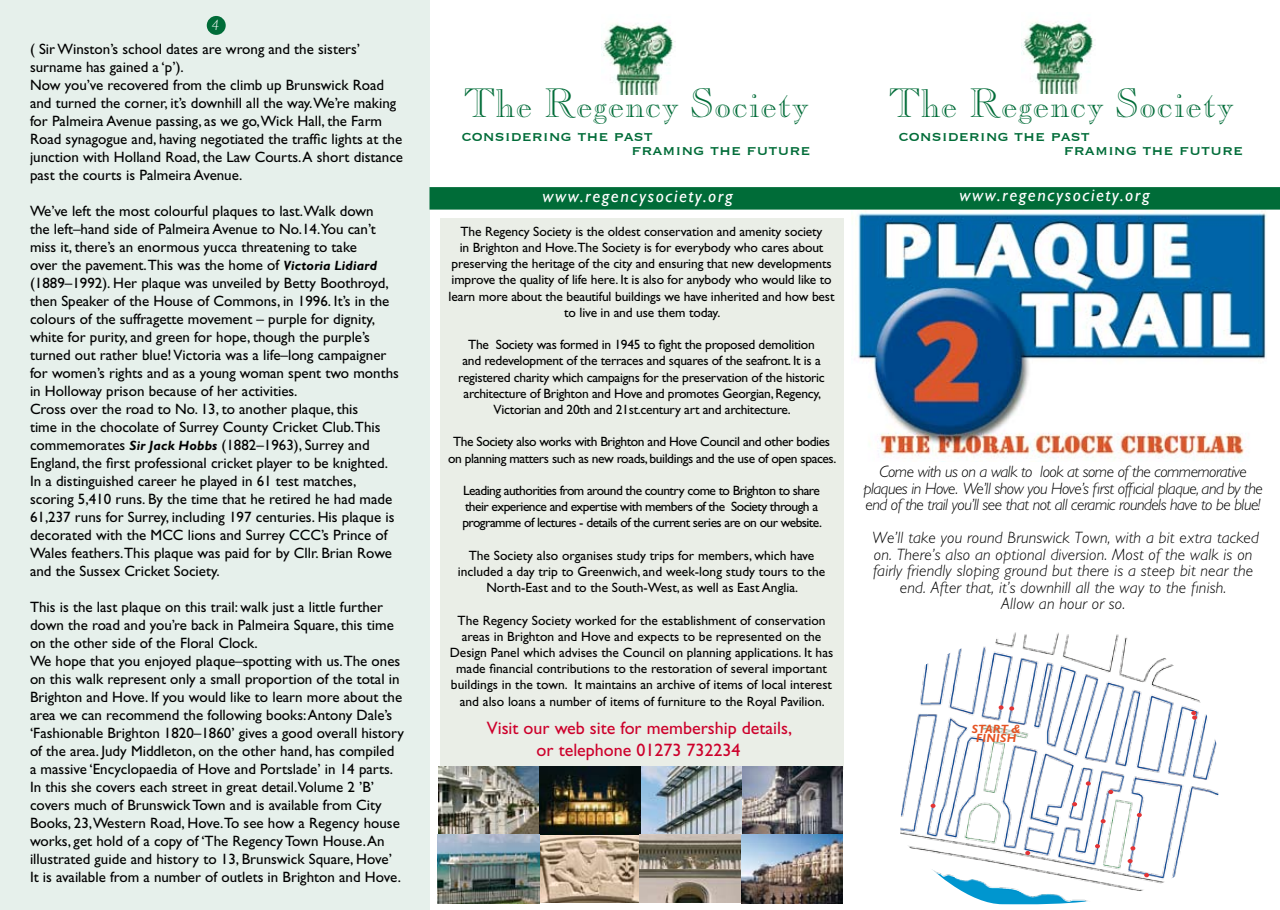
<style>
.page{position:relative;width:1280px;height:910px;background:#fff}
.page>*{position:absolute;margin:0;border:0;box-sizing:border-box;transform-origin:0 0}
.t1{font:40.5px "Caslon Open Face";color:#006c38}
.t2{font:18px/13.5px "Copperplate";color:#006c38}
.t3{font:18px/21.6px "Gill Sans";color:#cd002b;text-align:center}
.t4{font:italic 18px "Gill Sans";letter-spacing:.09em;color:#fff}
.t5{font:italic 300 16.5px/16.5px "Gill Sans";letter-spacing:.01em;color:#000;text-align:center}
.t6{font:italic 300 16.5px/16.5px "Gill Sans";letter-spacing:-.03em;color:#000;text-align:center}
.t7{font:15px/18px "Gill Sans";color:#000}
.t8{font:italic 300 15px "Gill Sans";color:#fff}
.t9{font:13.5px/16.2px "Gill Sans";letter-spacing:-.01em;color:#000;text-align:center}
.t10{font:13.5px/16.2px "Gill Sans";letter-spacing:-.04em;color:#000}
.t11{font:13.5px/16.2px "Gill Sans";letter-spacing:-.03em;color:#000;text-align:center}
.t12{font:italic 700 12px/9.6px "Gill Sans";letter-spacing:.02em;color:#e55323;text-align:center}
.s1{font-weight:700;font-style:italic;font-size:13.5px}
</style>
<div class="page">
<div style="left:0;top:0;width:429px;height:910px;background:#e6f0eb"></div>
<img style="left:900px;top:632px;width:318px;height:273px">
<svg style="left:930px;top:804px;width:5px;height:4px"></svg>
<svg style="left:1025px;top:851px;width:5px;height:4px"></svg>
<svg style="left:1072px;top:802px;width:5px;height:4px"></svg>
<svg style="left:1086px;top:781px;width:5px;height:5px"></svg>
<svg style="left:1095px;top:844px;width:5px;height:4px"></svg>
<svg style="left:1101px;top:819px;width:5px;height:4px"></svg>
<svg style="left:1108px;top:790px;width:5px;height:4px"></svg>
<svg style="left:1137px;top:813px;width:5px;height:4px"></svg>
<svg style="left:1130px;top:846px;width:5px;height:4px"></svg>
<svg style="left:1127px;top:859px;width:5px;height:4px"></svg>
<svg style="left:1144px;top:873px;width:5px;height:4px"></svg>
<svg style="left:1191px;top:711px;width:6px;height:9px"></svg>
<svg style="left:1009px;top:706px;width:5px;height:5px"></svg>
<svg style="left:999px;top:705px;width:4px;height:5px"></svg>
<img style="left:852px;top:210px;width:415px;height:250px">
<div style="left:429px;top:187px;width:851px;height:23px;background:#006c38"></div>
<img style="left:1022px;top:21px;width:74px;height:73px">
<img style="left:603px;top:23px;width:72px;height:72px">
<div style="left:440px;top:218px;width:403px;height:551px;background:#eaeee7"></div>
<img style="left:438px;top:767px;width:405px;height:136px">
<div style="left:207px;top:16px;width:19px;height:19px;background:#006c38;border-radius:50%"></div>
<p class="t8" style="left:212px;top:16px;width:9px">4</p>
<p class="t7" style="left:30px;top:40px;width:375px">( Sir Winston’s school dates are wrong and the sisters’ surname has gained a ‘p’).<br>Now you’ve recovered from the climb up Brunswick Road and turned the corner, it’s downhill all the way.We’re making for Palmeira Avenue passing, as we go,Wick Hall, the Farm Road synagogue and, having negotiated the traffic lights at the junction with Holland Road, the Law Courts. A short distance past the courts is Palmeira Avenue.</p>
<p class="t7" style="left:30px;top:202px;width:370px">We’ve left the most colourful plaques to last.Walk down<br>the left–hand side of Palmeira Avenue to No.14.You can’t miss it, there’s an enormous yucca threatening to take<br>over the pavement.This was the home of <span class="s1">Victoria Lidiard </span>(1889–1992). Her plaque was unveiled by Betty Boothroyd, then Speaker of the House of Commons, in 1996. It’s in the colours of the suffragette movement – purple for dignity, white for purity, and green for hope, though the purple’s turned out rather blue! Victoria was a life–long campaigner for women’s rights and as a young woman spent two months in Holloway prison because of her activities.<br>Cross over the road to No. 13, to another plaque, this<br>time in the chocolate of Surrey County Cricket Club.This commemorates <span class="s1">Sir Jack Hobbs</span> (1882–1963), Surrey and England, the first professional cricket player to be knighted.<br>In a distinguished career he played in 61 test matches, scoring 5,410 runs. By the time that he retired he had made 61,237 runs for Surrey, including 197 centuries. His plaque is decorated with the MCC lions and Surrey CCC’s Prince of Wales feathers.This plaque was paid for by Cllr. Brian Rowe and the Sussex Cricket Society.</p>
<p class="t7" style="left:30px;top:598px;width:376px">This is the last plaque on this trail: walk just a little further down the road and you’re back in Palmeira Square, this time on the other side of the Floral Clock.<br>We hope that you enjoyed plaque–spotting with us.The ones on this walk represent only a small proportion of the total in Brighton and Hove. If you would like to learn more about the area we can recommend the following books: Antony Dale’s ‘Fashionable Brighton 1820–1860’ gives a good overall history of the area. Judy Middleton, on the other hand, has compiled a massive ‘Encyclopaedia of Hove and Portslade’ in 14 parts.<br>In this she covers each street in great detail.Volume 2 ’B’ covers much of Brunswick Town and is available from City Books, 23,Western Road, Hove.To see how a Regency house works, get hold of a copy of ‘The Regency Town House. An illustrated guide and history to 13, Brunswick Square, Hove’ It is available from a number of outlets in Brighton and Hove.</p>
<h1 class="t1" style="left:464px;top:79px;width:347px">The Regency Society</h1>
<p class="t2" style="left:632px;top:128px;width:181px;text-indent:-170px">considering the past<br>framing the future</p>
<p class="t4" style="left:543px;top:186px;width:192px">www.regencysociety.org</p>
<p class="t9" style="left:449px;top:223px;width:387px">The Regency Society is the oldest conservation and amenity society<br>in Brighton and Hove.The Society is for everybody who cares about preserving the heritage of the city and ensuring that new developments improve the quality of life here. It is also for anybody who would like to learn more about the beautiful buildings we have inherited and how best to live in and use them today.</p>
<p class="t9" style="left:458px;top:337px;width:368px">The Society was formed in 1945 to fight the proposed demolition and redevelopment of the terraces and squares of the seafront. It is a registered charity which campaigns for the preservation of the historic architecture of Brighton and Hove and promotes Georgian, Regency, Victorian and 20th and 21st.century art and architecture.</p>
<p class="t11" style="left:448px;top:434px;width:390px">The Society also works with Brighton and Hove Council and other bodies on planning matters such as new roads, buildings and the use of open spaces.</p>
<p class="t10" style="left:462px;top:482px;width:361px">Leading authorities from around the country come to Brighton to share their experience and expertise with members of the Society through a programme of lectures - details of the current series are on our website.</p>
<p class="t9" style="left:458px;top:547px;width:369px">The Society also organises study trips for members, which have included a day trip to Greenwich, and week-long study tours to the<br>North-East and to the South-West, as well as East Anglia.</p>
<p class="t9" style="left:450px;top:612px;width:385px">The Regency Society worked for the establishment of conservation areas in Brighton and Hove and expects to be represented on the Design Panel which advises the Council on planning applications. It has made financial contributions to the restoration of several important buildings in the town. It maintains an archive of items of local interest and also loans a number of items of furniture to the Royal Pavilion.</p>
<p class="t3" style="left:487px;top:717px;width:307px">Visit our web site for membership details, or telephone 01273 732234</p>
<h1 class="t1" style="left:889px;top:79px;width:347px">The Regency Society</h1>
<p class="t2" style="left:1064px;top:128px;width:181px;text-indent:-165px">considering the past<br>framing the future</p>
<p class="t4" style="left:959px;top:185px;width:192px">www.regencysociety.org</p>
<p class="t6" style="left:863px;top:464px;width:401px">Come with us on a walk to look at some of the commemorative plaques in Hove. We’ll show you Hove’s first official plaque, and by the end of the trail you’ll see that not all ceramic roundels have to be blue!</p>
<p class="t5" style="left:872px;top:530px;width:388px">We’ll take you round Brunswick Town, with a bit extra tacked on. There’s also an optional diversion. Most of the walk is on fairly friendly sloping ground but there is a steep bit near the end. After that, it’s downhill all the way to the finish.<br>Allow an hour or so.</p>
<p class="t12" style="left:972px;top:724px;width:50px">START &amp;<br>FINISH</p>
</div>
